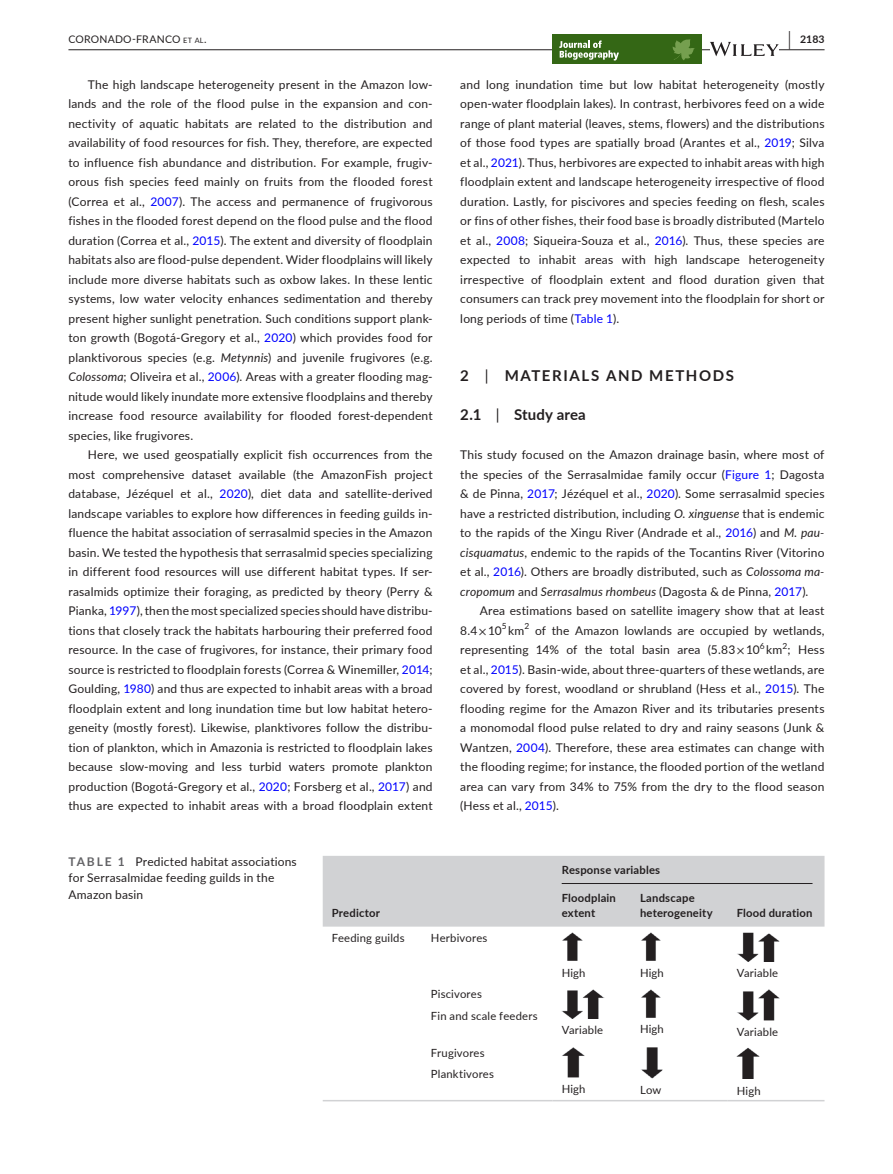
<style>
.page{position:relative;width:893px;height:1174px;background:#fff}
.page>*{position:absolute;margin:0;border:0;box-sizing:border-box;transform-origin:0 0}
.t1{font:700 15px "Lato";letter-spacing:.105em;color:#231f20}
.t2{font:700 15px "Lato";letter-spacing:.01em;color:#231f20}
.t3{font:12px/19.5px "Lato";letter-spacing:.015em;color:#231f20;text-align:justify}
.t4{font:11.25px "Lato";letter-spacing:.015em;color:#231f20}
.t5{font:700 11.25px/15.8px "Lato";letter-spacing:.02em;color:#231f20}
.t6{font:10.5px "Lato";letter-spacing:.02em;color:#231f20}
.t7{font:700 10.5px "Lato";color:#231f20}
.t8{font:8.4px "Lato";color:#231f20}
.s1{font-size:7.35px}
.s2{font-size:19.5px}
.s3{color:#00f}
.s4{font-style:italic}
.s5{font-weight:400}
.s6{font-family:"STIX"}
.s7{font-weight:700;color:#636366}
</style>
<div class="page">
<hr style="left:68px;top:49px;width:756px;height:1px;background:#231f20">
<div style="left:667px;top:34px;width:34px;height:30px;background:#346715"></div>
<div style="left:553px;top:34px;width:114px;height:30px;background:#346715"></div>
<svg style="left:673px;top:39px;width:22px;height:21px"></svg>
<svg style="left:559px;top:41px;width:60px;height:20px"></svg>
<svg style="left:710px;top:42px;width:69px;height:14px"></svg>
<div style="left:323px;top:856px;width:501px;height:70px;background:#d1d2d4"></div>
<hr style="left:323px;top:1100px;width:99px;height:1px;background:#d1d2d4">
<hr style="left:422px;top:1100px;width:131px;height:1px;background:#d1d2d4">
<hr style="left:553px;top:1100px;width:78px;height:1px;background:#d1d2d4">
<hr style="left:631px;top:1100px;width:97px;height:1px;background:#d1d2d4">
<hr style="left:728px;top:1100px;width:96px;height:1px;background:#d1d2d4">
<hr style="left:562px;top:883px;width:250px;height:1px;background:#231f20">
<img style="left:562px;top:932px;width:21px;height:29px">
<img style="left:641px;top:932px;width:20px;height:29px">
<img style="left:737px;top:932px;width:42px;height:29px">
<img style="left:562px;top:989px;width:42px;height:29px">
<img style="left:641px;top:989px;width:20px;height:28px">
<img style="left:737px;top:989px;width:42px;height:31px">
<img style="left:562px;top:1047px;width:22px;height:30px">
<img style="left:641px;top:1047px;width:22px;height:31px">
<img style="left:737px;top:1048px;width:22px;height:30px">
<p class="t6" style="left:68px;top:31px;width:140px">CORONADO-FRANCO <span class="s1">et al</span>.</p>
<p class="t7" style="left:789px;top:31px;width:37px"><span class="s2">|</span> 2183</p>
<p class="t3" style="left:68px;top:74px;width:366px;text-indent:20px">The high landscape heterogeneity present in the Amazon low&shy;lands and the role of the flood pulse in the expansion and con&shy;nectivity of aquatic habitats are related to the distribution and availability of food resources for fish. They, therefore, are expected to influence fish abundance and distribution. For example, frugiv&shy;orous fish species feed mainly on fruits from the flooded forest (Correa et al., <span class="s3">2007</span>). The access and permanence of frugivorous fishes in the flooded forest depend on the flood pulse and the flood duration (Correa et al., <span class="s3">2015</span>). The extent and diversity of floodplain habitats also are flood-pulse dependent. Wider floodplains will likely include more diverse habitats such as oxbow lakes. In these lentic systems, low water velocity enhances sedimentation and thereby present higher sunlight penetration. Such conditions support plank&shy;ton growth (Bogotá-Gregory et al., <span class="s3">2020</span>) which provides food for planktivorous species (e.g. <span class="s4">Metynnis</span>) and juvenile frugivores (e.g.<br><span class="s4">Colossoma</span>; Oliveira et al., <span class="s3">2006</span>). Areas with a greater flooding mag&shy;nitude would likely inundate more extensive floodplains and thereby increase food resource availability for flooded forest-dependent species, like frugivores.</p>
<p class="t3" style="left:68px;top:444px;width:366px;text-indent:20px">Here, we used geospatially explicit fish occurrences from the most comprehensive dataset available (the AmazonFish project database, Jézéquel et al., <span class="s3">2020</span>), diet data and satellite-derived landscape variables to explore how differences in feeding guilds in&shy;fluence the habitat association of serrasalmid species in the Amazon basin. We tested the hypothesis that serrasalmid species specializing in different food resources will use different habitat types. If ser&shy;rasalmids optimize their foraging, as predicted by theory (Perry &amp; Pianka, <span class="s3">1997</span>), then the most specialized species should have distribu&shy;tions that closely track the habitats harbouring their preferred food resource. In the case of frugivores, for instance, their primary food source is restricted to floodplain forests (Correa &amp; Winemiller, <span class="s3">2014</span>; Goulding, <span class="s3">1980</span>) and thus are expected to inhabit areas with a broad floodplain extent and long inundation time but low habitat hetero&shy;geneity (mostly forest). Likewise, planktivores follow the distribu&shy;tion of plankton, which in Amazonia is restricted to floodplain lakes because slow-moving and less turbid waters promote plankton production (Bogotá-Gregory et al., <span class="s3">2020</span>; Forsberg et al., <span class="s3">2017</span>) and thus are expected to inhabit areas with a broad floodplain extent</p>
<p class="t3" style="left:460px;top:74px;width:366px">and long inundation time but low habitat heterogeneity (mostly open-water floodplain lakes). In contrast, herbivores feed on a wide range of plant material (leaves, stems, flowers) and the distributions of those food types are spatially broad (Arantes et al., <span class="s3">2019</span>; Silva et al., <span class="s3">2021</span>). Thus, herbivores are expected to inhabit areas with high floodplain extent and landscape heterogeneity irrespective of flood duration. Lastly, for piscivores and species feeding on flesh, scales or fins of other fishes, their food base is broadly distributed (Martelo et al., <span class="s3">2008</span>; Siqueira-Souza et al., <span class="s3">2016</span>). Thus, these species are expected to inhabit areas with high landscape heterogeneity irrespective of floodplain extent and flood duration given that consumers can track prey movement into the floodplain for short or long periods of time (<span class="s3">Table 1</span>).</p>
<p class="t1" style="left:460px;top:365px;width:275px">2 <span class="s5">|</span> MATERIALS AND METHODS</p>
<p class="t2" style="left:460px;top:404px;width:127px">2.1 <span class="s5">|</span> Study area</p>
<p class="t3" style="left:460px;top:444px;width:366px">This study focused on the Amazon drainage basin, where most of the species of the Serrasalmidae family occur (<span class="s3">Figure 1</span>; Dagosta &amp; de Pinna, <span class="s3">2017</span>; Jézéquel et al., <span class="s3">2020</span>). Some serrasalmid species have a restricted distribution, including <span class="s4">O. xinguense</span> that is endemic to the rapids of the Xingu River (Andrade et al., <span class="s3">2016</span>) and <span class="s4">M. pau&shy;cisquamatus</span>, endemic to the rapids of the Tocantins River (Vitorino et al., <span class="s3">2016</span>). Others are broadly distributed, such as <span class="s4">Colossoma ma&shy;cropomum</span> and <span class="s4">Serrasalmus rhombeus</span> (Dagosta &amp; de Pinna, <span class="s3">2017</span>).</p>
<p class="t3" style="left:460px;top:600px;width:366px;text-indent:20px">Area estimations based on satellite imagery show that at least<br>8.4 <span class="s6">×</span> 10</p>
<p class="t8" style="left:502px;top:620px;width:6px">5</p>
<p class="t3" style="left:508px;top:620px;width:18px">km</p>
<p class="t8" style="left:525px;top:620px;width:6px">2</p>
<p class="t3" style="left:460px;top:620px;width:366px;text-indent:75px">of the Amazon lowlands are occupied by wetlands, representing 14% of the total basin area (5.83 <span class="s6">×</span> 10</p>
<p class="t8" style="left:760px;top:640px;width:6px">6</p>
<p class="t3" style="left:766px;top:639px;width:60px">km ; Hess</p>
<p class="t8" style="left:783px;top:640px;width:6px">2</p>
<p class="t3" style="left:460px;top:659px;width:366px">et al., <span class="s3">2015</span>). Basin-wide, about three-quarters of these wetlands, are covered by forest, woodland or shrubland (Hess et al., <span class="s3">2015</span>). The flooding regime for the Amazon River and its tributaries presents a monomodal flood pulse related to dry and rainy seasons (Junk &amp; Wantzen, <span class="s3">2004</span>). Therefore, these area estimates can change with the flooding regime; for instance, the flooded portion of the wetland area can vary from 34% to 75% from the dry to the flood season (Hess et al., <span class="s3">2015</span>).</p>
<p class="t3" style="left:68px;top:852px;width:230px;line-height:16.5px;text-align:left"><span class="s7">TABLE 1</span> Predicted habitat associations for Serrasalmidae feeding guilds in the<br>Amazon basin</p>
<p class="t5" style="left:332px;top:905px;width:50px">Predictor</p>
<p class="t4" style="left:332px;top:929px;width:74px">Feeding guilds</p>
<p class="t4" style="left:431px;top:929px;width:58px">Herbivores</p>
<p class="t4" style="left:431px;top:986px;width:52px">Piscivores</p>
<p class="t4" style="left:431px;top:1007px;width:108px">Fin and scale feeders</p>
<p class="t4" style="left:431px;top:1044px;width:55px">Frugivores</p>
<p class="t4" style="left:431px;top:1065px;width:65px">Planktivores</p>
<p class="t5" style="left:562px;top:861px;width:100px">Response variables</p>
<p class="t5" style="left:562px;top:889px;width:56px">Floodplain extent</p>
<p class="t5" style="left:640px;top:889px;width:74px">Landscape heterogeneity</p>
<p class="t5" style="left:737px;top:905px;width:77px">Flood duration</p>
<p class="t4" style="left:562px;top:964px;width:25px">High</p>
<p class="t4" style="left:640px;top:964px;width:25px">High</p>
<p class="t4" style="left:737px;top:965px;width:43px">Variable</p>
<p class="t4" style="left:562px;top:1022px;width:43px">Variable</p>
<p class="t4" style="left:640px;top:1021px;width:25px">High</p>
<p class="t4" style="left:737px;top:1023px;width:43px">Variable</p>
<p class="t4" style="left:562px;top:1081px;width:25px">High</p>
<p class="t4" style="left:640px;top:1081px;width:23px">Low</p>
<p class="t4" style="left:737px;top:1082px;width:25px">High</p>
</div>
